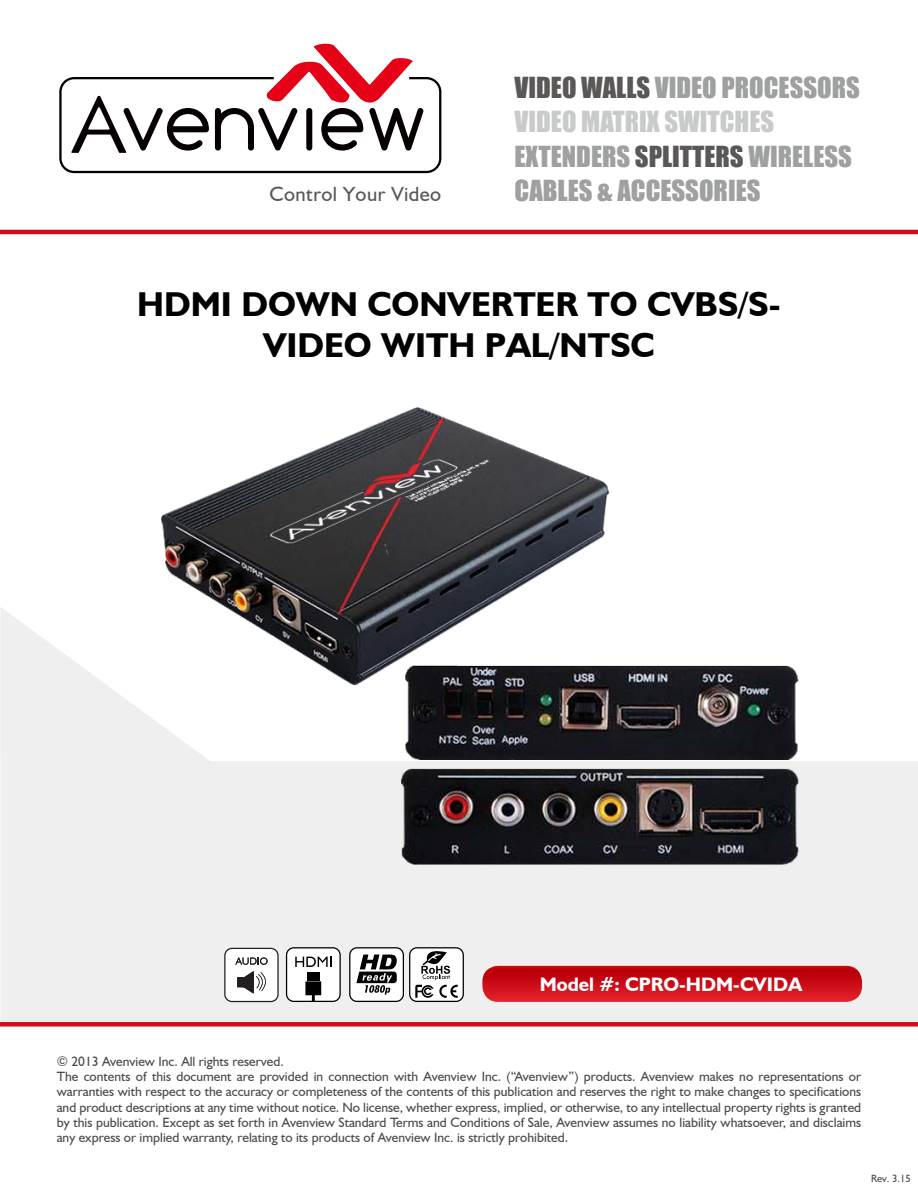
<style>
.page{position:relative;width:918px;height:1188px;background:#fff}
.page>*{position:absolute;margin:0;border:0;box-sizing:border-box;transform-origin:0 0}
.t1{font:700 34.5px/41.4px "Humanist 521 BT";color:#000;text-align:center}
.t2{font:26.7px/34.5px "Impact";color:#9fa0a0}
.t3{font:20.55px "Humanist 521 BT";letter-spacing:.02em;color:#5a5757}
.t4{font:700 19.5px "Humanist 521 BT";color:#fff}
.t5{font:13.5px/15.3px "Humanist 521 BT";color:#4c4948}
.t6{font:10.5px "Humanist 521 BT";color:#4c4948}
.s1{color:#5a5757}
.s2{color:#c9caca}
</style>
<div class="page">
<svg style="left:1px;top:608px;width:917px;height:414px;fill:#efefef"></svg>
<svg style="left:59px;top:44px;width:382px;height:129px"></svg>
<div style="left:0;top:1022px;width:918px;height:5px;background:#d30d18"></div>
<hr style="left:0;top:230px;width:918px;height:4px;background:#d30d18">
<svg style="left:483px;top:967px;width:378px;height:34px;background:#cb0f19"></svg>
<div style="left:482px;top:966px;width:380px;height:36px;border:1px solid #fff;border-radius:15px"></div>
<div style="left:350px;top:948px;width:53px;height:53px;background:#fff;border-radius:7px"></div>
<div style="left:349px;top:947px;width:55px;height:55px;border:1px solid #000;border-radius:7px"></div>
<svg style="left:356px;top:955px;width:41px;height:40px"></svg>
<div style="left:287px;top:948px;width:53px;height:53px;background:#fff;border-radius:7px"></div>
<div style="left:286px;top:947px;width:55px;height:55px;border:1px solid #000;border-radius:7px"></div>
<div style="left:307px;top:972px;width:13px;height:9px;background:#000"></div>
<svg style="left:305px;top:981px;width:16px;height:20px"></svg>
<svg style="left:295px;top:957px;width:37px;height:10px"></svg>
<div style="left:410px;top:948px;width:53px;height:53px;background:#fff;border-radius:7px"></div>
<div style="left:409px;top:947px;width:55px;height:55px;border:1px solid #000;border-radius:7px"></div>
<svg style="left:415px;top:947px;width:43px;height:51px"></svg>
<img style="left:146px;top:407px;width:663px;height:465px">
<div style="left:225px;top:948px;width:53px;height:54px;background:#fff;border-radius:7px"></div>
<div style="left:224px;top:948px;width:55px;height:54px;border:1px solid #231f20;border-radius:7px"></div>
<div style="left:237px;top:977px;width:8px;height:10px;background:#231f20"></div>
<svg style="left:243px;top:971px;width:23px;height:22px"></svg>
<svg style="left:235px;top:957px;width:33px;height:8px"></svg>
<h2 class="t2" style="left:515px;top:69px;width:347px"><span class="s1">VIDEO WALLS</span> VIDEO PROCESSORS<br><span class="s2">VIDEO MATRIX SWITCHES<br></span>EXTENDERS <span class="s1">SPLITTERS</span> WIRELESS</h2>
<h3 class="t3" style="left:270px;top:181px;width:173px">Control Your Video</h3>
<h2 class="t2" style="left:515px;top:173px;width:247px">CABLES &amp; ACCESSORIES</h2>
<h1 class="t1" style="left:137px;top:282px;width:645px">HDMI DOWN CONVERTER TO CVBS/S-<br>VIDEO WITH PAL/NTSC</h1>
<h3 class="t4" style="left:540px;top:973px;width:264px">Model #: CPRO-HDM-CVIDA</h3>
<p class="t5" style="left:57px;top:1053px;width:806px">© 2013 Avenview Inc. All rights reserved.<br>The contents of this document are provided in connection with Avenview Inc. (“Avenview”) products. Avenview makes no representations or warranties with respect to the accuracy or completeness of the contents of this publication and reserves the right to make changes to specifications and product descriptions at any time without notice. No license, whether express, implied, or otherwise, to any intellectual property rights is granted by this publication. Except as set forth in Avenview Standard Terms and Conditions of Sale, Avenview assumes no liability whatsoever, and disclaims any express or implied warranty, relating to its products of Avenview Inc. is strictly prohibited.</p>
<p class="t6" style="left:871px;top:1172px;width:41px">Rev. 3.15</p>
</div>
